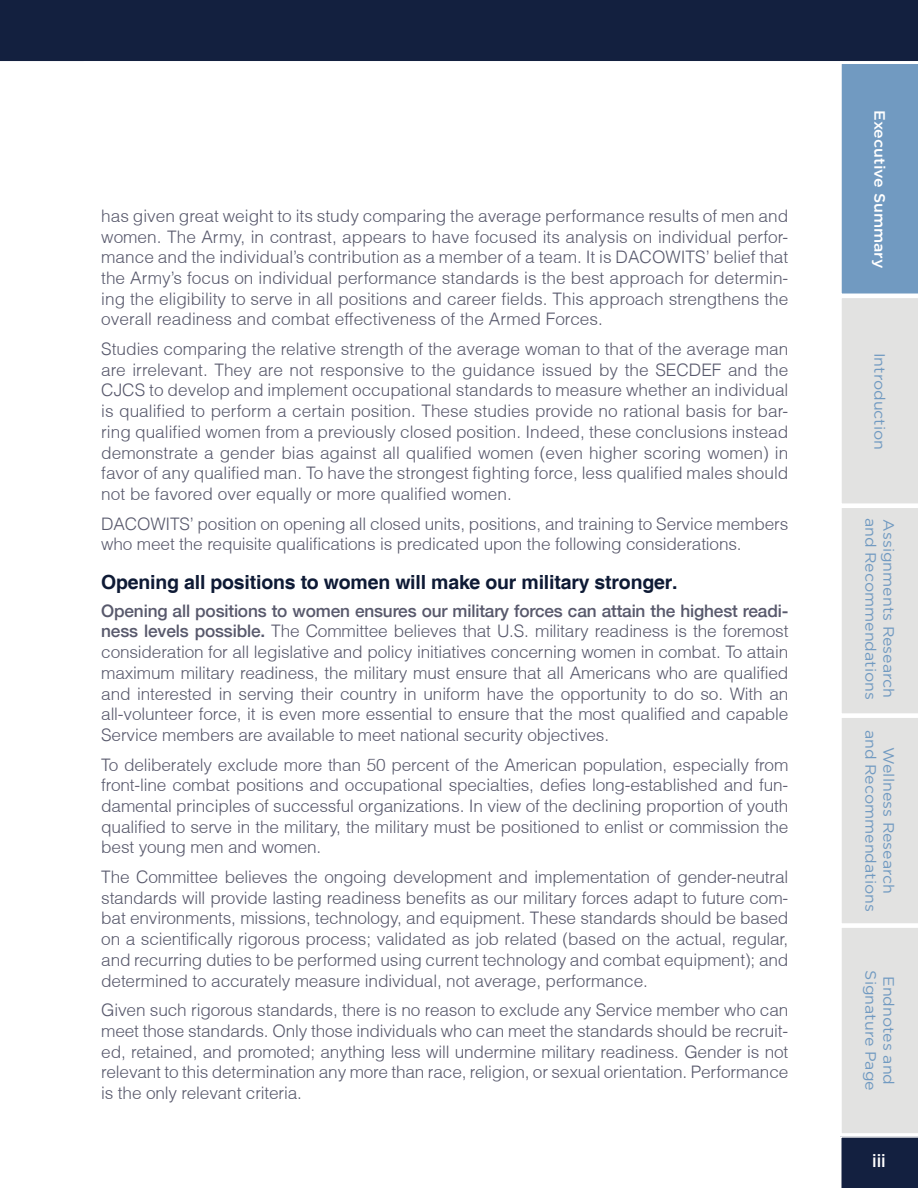
<style>
.page{position:relative;width:918px;height:1188px;background:#fff}
.page>*{position:absolute;margin:0;border:0;box-sizing:border-box;transform-origin:0 0}
.t1{font:700 19.5px "Helvetica";letter-spacing:-.01em;color:#0e1a35}
.t2{font:500 18px "Gotham Narrow";color:#fff}
.t3{font:300 17.25px/20.7px "Helvetica";letter-spacing:-.01em;color:#58596c;text-align:justify}
.t4{font:500 17.25px "Helvetica 65";letter-spacing:-.01em;color:#58596c}
.t5{font:15px/18px "Gotham";color:#719ac1;text-align:center;scale:1.06 1}
.t6{font:500 15px "Gotham";color:#fff;scale:1.06 1}
.s1{font-family:"Helvetica 65";font-weight:500}
.s2{color:#13203f}
</style>
<div class="page">
<svg style="left:840px;top:64px;width:78px;height:1124px;background:#c4cdd5"></svg>
<div style="left:0;top:0;width:918px;height:61px;background:#13203f"></div>
<p class="t3" style="left:101px;top:205px;width:689px">has given great weight to its study comparing the average performance results of men and women. The Army, in contrast, appears to have focused its analysis on individual perfor&shy;mance and the individual’s contribution as a member of a team. It is DACOWITS’ belief that the Army’s focus on individual performance standards is the best approach for determin&shy;ing the eligibility to serve in all positions and career fields. This approach strengthens the overall readiness and combat effectiveness of the Armed Forces.</p>
<p class="t3" style="left:101px;top:338px;width:689px">Studies comparing the relative strength of the average woman to that of the average man are irrelevant. They are not responsive to the guidance issued by the SECDEF and the CJCS to develop and implement occupational standards to measure whether an individual is qualified to perform a certain position. These studies provide no rational basis for bar&shy;ring qualified women from a previously closed position. Indeed, these conclusions instead demonstrate a gender bias against all qualified women (even higher scoring women) in favor of any qualified man. To have the strongest fighting force, less qualified males should not be favored over equally or more qualified women.</p>
<p class="t3" style="left:101px;top:513px;width:689px">DACOWITS’ position on opening all closed units, positions, and training to Service members who meet the requisite qualifications is predicated upon the following considerations.</p>
<p class="t1" style="left:101px;top:571px;width:578px">Opening all positions to women will make our military stronger.</p>
<p class="t4" style="left:101px;top:600px;width:689px">Opening all positions to women ensures our military forces can attain the highest readi-</p>
<p class="t3" style="left:101px;top:621px;width:689px"><span class="s1">ness levels possible.</span> The Committee believes that U.S. military readiness is the foremost consideration for all legislative and policy initiatives concerning women in combat. To attain maximum military readiness, the military must ensure that all Americans who are qualified and interested in serving their country in uniform have the opportunity to do so. With an all-volunteer force, it is even more essential to ensure that the most qualified and capable Service members are available to meet national security objectives.</p>
<p class="t3" style="left:101px;top:754px;width:689px">To deliberately exclude more than 50 percent of the American population, especially from front-line combat positions and occupational specialties, defies long-established and fun&shy;damental principles of successful organizations. In view of the declining proportion of youth qualified to serve in the military, the military must be positioned to enlist or commission the best young men and women.</p>
<p class="t3" style="left:101px;top:866px;width:689px">The Committee believes the ongoing development and implementation of gender-neutral standards will provide lasting readiness benefits as our military forces adapt to future com&shy;bat environments, missions, technology, and equipment. These standards should be based on a scientifically rigorous process; validated as job related (based on the actual, regular, and recurring duties to be performed using current technology and combat equipment); and determined to accurately measure individual, not average, performance.</p>
<p class="t3" style="left:101px;top:999px;width:689px">Given such rigorous standards, there is no reason to exclude any Service member who can meet those standards. Only those individuals who can meet the standards should be recruit&shy;ed, retained, and promoted; anything less will undermine military readiness. Gender is not relevant to this determination any more than race, religion, or sexual orientation. Performance is the only relevant criteria.</p>
<p class="t6" style="left:888px;top:110px;width:151px;rotate:90deg">Executive Summary</p>
<p class="t5" style="left:889px;top:353px;width:93px;rotate:90deg">Introduction</p>
<p class="t5" style="left:880px;top:518px;width:173px;rotate:90deg">and Recommendations</p>
<p class="t5" style="left:898px;top:519px;width:170px;rotate:90deg">Assignments Research</p>
<p class="t5" style="left:898px;top:730px;width:173px;rotate:90deg">Wellness Research<br>and Recommendations</p>
<p class="t5" style="left:898px;top:970px;width:115px;rotate:90deg">Endnotes and<br>Signature Page</p>
<p class="t2" style="left:864px;top:1149px;width:24px"><span class="s2">ii</span>iii</p>
</div>
